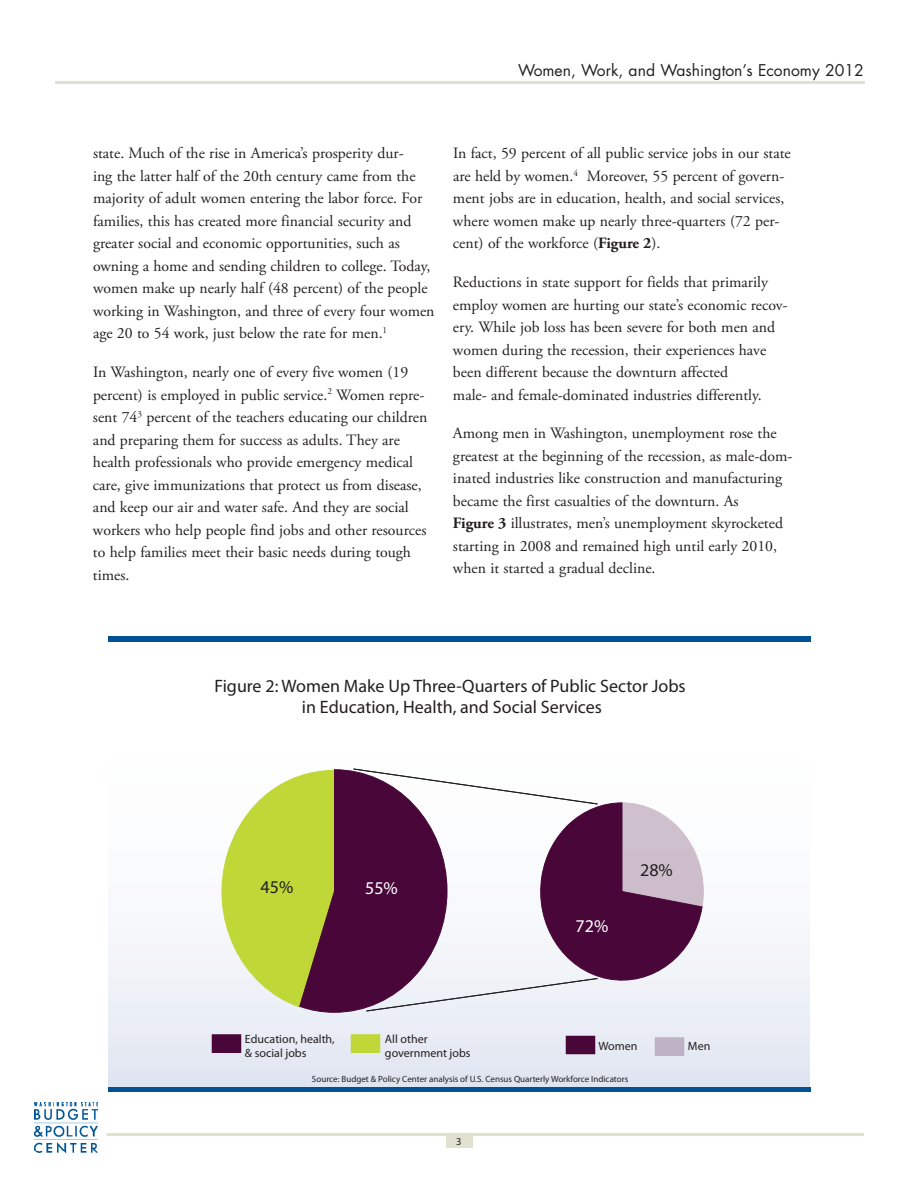
<style>
.page{position:relative;width:918px;height:1188px;background:#fff}
.page>*{position:absolute;margin:0;border:0;box-sizing:border-box;transform-origin:0 0}
.t1{font:18px/21.6px "Myriad Pro";color:#231f20;text-align:center}
.t2{font:18px "Myriad Pro";color:#fff}
.t3{font:15.75px/22.5px "Adobe Garamond Pro";color:#231f20}
.t4{font:15.75px "Futura Std";color:#231f20}
.t5{font:12px/14.4px "Myriad Pro";color:#231f20}
.t6{font:10.5px "Myriad Pro";color:#231f20}
.t7{font:9px "Myriad Pro";color:#231f20}
.s1{font-weight:700}
</style>
<div class="page">
<div style="left:446px;top:1133px;width:26px;height:14px;background:#e0e1ce"></div>
<hr style="left:107px;top:1133px;width:757px;height:3px;background:#e0e1ce">
<hr style="left:55px;top:81px;width:810px;height:3px;background:#e0e1ce">
<img style="left:34px;top:1103px;width:64px;height:50px">
<div style="left:108px;top:636px;width:701px;height:456px;background:linear-gradient(to bottom,#fff,#e7ebf4)"></div>
<div style="left:108px;top:636px;width:702px;height:6px;background:#005294"></div>
<div style="left:108px;top:1087px;width:702px;height:5px;background:#005294"></div>
<svg style="left:208px;top:769px;width:496px;height:244px"></svg>
<div style="left:212px;top:1035px;width:28px;height:17px;background:#490739"></div>
<div style="left:212px;top:1034px;width:29px;height:19px;border:2px solid #490739"></div>
<div style="left:351px;top:1035px;width:29px;height:17px;background:#c0d738"></div>
<div style="left:351px;top:1034px;width:29px;height:19px;border:2px solid #c0d738"></div>
<div style="left:566px;top:1036px;width:28px;height:18px;background:#490739"></div>
<div style="left:656px;top:1038px;width:28px;height:17px;background:#bfb1c5"></div>
<p class="t4" style="left:518px;top:62px;width:347px">Women, Work, and Washington’s Economy 2012</p>
<p class="t3" style="left:93px;top:144px;width:343px">state. Much of the rise in America’s prosperity dur-<br>ing the latter half of the 20th century came from the majority of adult women entering the labor force. For families, this has created more financial security and greater social and economic opportunities, such as owning a home and sending children to college. Today, women make up nearly half (48 percent) of the people working in Washington, and three of every four women age 20 to 54 work, just below the rate for men.<sup>1</sup></p>
<p class="t3" style="left:93px;top:362px;width:336px">In Washington, nearly one of every five women (19 percent) is employed in public service.<sup>2</sup> Women repre&shy;sent 74<sup>3</sup> percent of the teachers educating our children and preparing them for success as adults. They are health professionals who provide emergency medical care, give immunizations that protect us from disease, and keep our air and water safe. And they are social workers who help people find jobs and other resources to help families meet their basic needs during tough times.</p>
<p class="t3" style="left:453px;top:144px;width:339px">In fact, 59 percent of all public service jobs in our state are held by women.<sup>4</sup> Moreover, 55 percent of govern&shy;ment jobs are in education, health, and social services, where women make up nearly three-quarters (72 per&shy;cent) of the workforce (<span class="s1">Figure 2</span>).</p>
<p class="t3" style="left:453px;top:272px;width:336px">Reductions in state support for fields that primarily employ women are hurting our state’s economic recov&shy;ery. While job loss has been severe for both men and women during the recession, their experiences have been different because the downturn affected<br>male- and female-dominated industries differently.</p>
<p class="t3" style="left:453px;top:423px;width:341px">Among men in Washington, unemployment rose the greatest at the beginning of the recession, as male-dom&shy;inated industries like construction and manufacturing became the first casualties of the downturn. As<br><span class="s1">Figure 3</span> illustrates, men’s unemployment skyrocketed starting in 2008 and remained high until early 2010, when it started a gradual decline.</p>
<p class="t1" style="left:214px;top:676px;width:473px">Figure 2: Women Make Up Three-Quarters of Public Sector Jobs in Education, Health, and Social Services</p>
<p class="t1" style="left:261px;top:878px;width:34px">45%</p>
<p class="t2" style="left:365px;top:881px;width:34px">55%</p>
<p class="t2" style="left:576px;top:919px;width:34px">72%</p>
<p class="t1" style="left:640px;top:861px;width:34px">28%</p>
<p class="t5" style="left:245px;top:1033px;width:91px">Education, health, &amp; social jobs</p>
<p class="t5" style="left:385px;top:1032px;width:87px">All other government jobs</p>
<p class="t5" style="left:598px;top:1039px;width:41px">Women</p>
<p class="t5" style="left:688px;top:1039px;width:24px">Men</p>
<p class="t7" style="left:312px;top:1075px;width:318px">Source: Budget &amp; Policy Center analysis of U.S. Census Quarterly Workforce Indicators</p>
<p class="t6" style="left:456px;top:1137px;width:7px">3</p>
</div>
